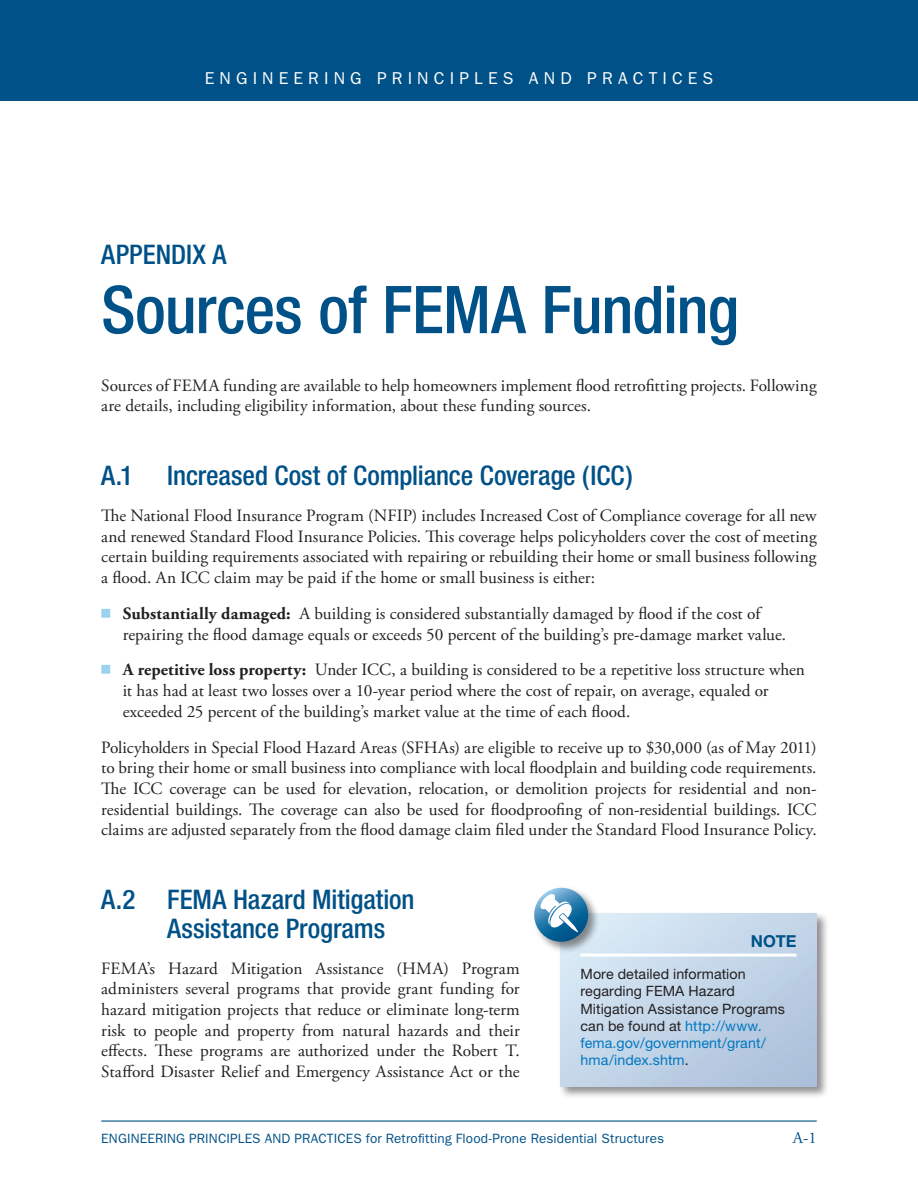
<style>
.page{position:relative;width:918px;height:1188px;background:#fff}
.page>*{position:absolute;margin:0;border:0;box-sizing:border-box;transform-origin:0 0}
.Chapter_Title{font:500 condensed 66px "Helvetica Neue";letter-spacing:-.015em;color:#005187}
.t1{font:500 condensed 27px/28.5px "Helvetica Neue";letter-spacing:-.005em;color:#005187}
.Body{font:17.25px/20.7px "Adobe Garamond Pro";letter-spacing:.005em;color:#231f20;text-align:justify}
.Bullet_1_Bold_Lead-i{font:17.25px/20.7px "Adobe Garamond Pro";color:#231f20}
.TOC_step_2{font:17.25px "ITC Franklin Gothic Std";letter-spacing:.295em;color:#fff}
.Box_Title{font:700 16.5px "Helvetica Neue";color:#005187}
.t2{font:16.5px "Adobe Garamond Pro";color:#005187}
.Box_Body{font:14.25px/17.1px "Helvetica Neue";letter-spacing:.005em;color:#231f20}
.t3{font:13.5px "ITC Franklin Gothic Std";letter-spacing:.01em;color:#005187}
.s1{font-weight:700}
.s2{color:#0078c0}
</style>
<div class="page">
<hr style="left:101px;top:1120px;width:716px;height:2px;background:#005187">
<div style="left:0;top:0;width:918px;height:101px;background:#005187"></div>
<div style="left:559px;top:912px;width:270px;height:187px;background:#231f20;opacity:.5"></div>
<div style="left:560px;top:914px;width:257px;height:173px;background:linear-gradient(to right,#d1e2f1,#b6c9e0)"></div>
<hr style="left:580px;top:954px;width:216px;height:3px;background:#fff">
<div style="left:533px;top:886px;width:68px;height:68px;background:#231f20;opacity:.5"></div>
<svg style="left:534px;top:888px;width:54px;height:54px"></svg>
<svg style="left:540px;top:893px;width:38px;height:39px"></svg>
<p class="TOC_step_2" style="left:205px;top:68px;width:510px">ENGINEERING PRINCIPLES AND PRACTICES</p>
<p class="t1" style="left:101px;top:240px;width:127px">APPENDIX A</p>
<p class="Chapter_Title" style="left:101px;top:270px;width:639px">Sources of FEMA Funding</p>
<p class="Body" style="left:101px;top:375px;width:717px">Sources of FEMA funding are available to help homeowners implement flood retrofitting projects. Following are details, including eligibility information, about these funding sources.</p>
<h1 class="t1" style="left:101px;top:461px;width:34px">A.1</h1>
<h1 class="t1" style="left:167px;top:461px;width:467px">Increased Cost of Compliance Coverage (ICC)</h1>
<p class="Body" style="left:101px;top:506px;width:717px">The National Flood Insurance Program (NFIP) includes Increased Cost of Compliance coverage for all new and renewed Standard Flood Insurance Policies. This coverage helps policyholders cover the cost of meeting certain building requirements associated with repairing or rebuilding their home or small business following a flood. An ICC claim may be paid if the home or small business is either:</p>
<p class="Bullet_1_Bold_Lead-i" style="left:123px;top:604px;width:665px"><span class="s1">Substantially damaged:</span> A building is considered substantially damaged by flood if the cost of repairing the flood damage equals or exceeds 50 percent of the building’s pre-damage market value.</p>
<p class="Bullet_1_Bold_Lead-i" style="left:123px;top:660px;width:684px"><span class="s1">A repetitive loss property:</span> Under ICC, a building is considered to be a repetitive loss structure when it has had at least two losses over a 10-year period where the cost of repair, on average, equaled or exceeded 25 percent of the building’s market value at the time of each flood.</p>
<p class="Body" style="left:101px;top:737px;width:717px">Policyholders in Special Flood Hazard Areas (SFHAs) are eligible to receive up to $30,000 (as of May 2011) to bring their home or small business into compliance with local floodplain and building code requirements.<br>The ICC coverage can be used for elevation, relocation, or demolition projects for residential and non&shy;residential buildings. The coverage can also be used for floodproofing of non-residential buildings. ICC claims are adjusted separately from the flood damage claim filed under the Standard Flood Insurance Policy.</p>
<h2 class="t1" style="left:167px;top:885px;width:249px;text-indent:-66px">A.2 FEMA Hazard Mitigation<br>Assistance Programs</h2>
<p class="Body" style="left:101px;top:958px;width:420px">FEMA’s Hazard Mitigation Assistance (HMA) Program administers several programs that provide grant funding for hazard mitigation projects that reduce or eliminate long-term risk to people and property from natural hazards and their effects. These programs are authorized under the Robert T.<br>Stafford Disaster Relief and Emergency Assistance Act or the</p>
<p class="Box_Title" style="left:751px;top:931px;width:47px">NOTE</p>
<p class="Box_Body" style="left:580px;top:966px;width:206px">More detailed information regarding FEMA Hazard<br>Mitigation Assistance Programs can be found at <span class="s2">http://www. fema.gov/government/grant/ hma/index.shtm</span>.</p>
<p class="t3" style="left:101px;top:1130px;width:564px">ENGINEERING PRINCIPLES AND PRACTICES for Retrofitting Flood-Prone Residential Structures</p>
<p class="t2" style="left:793px;top:1128px;width:25px">A-1</p>
</div>
